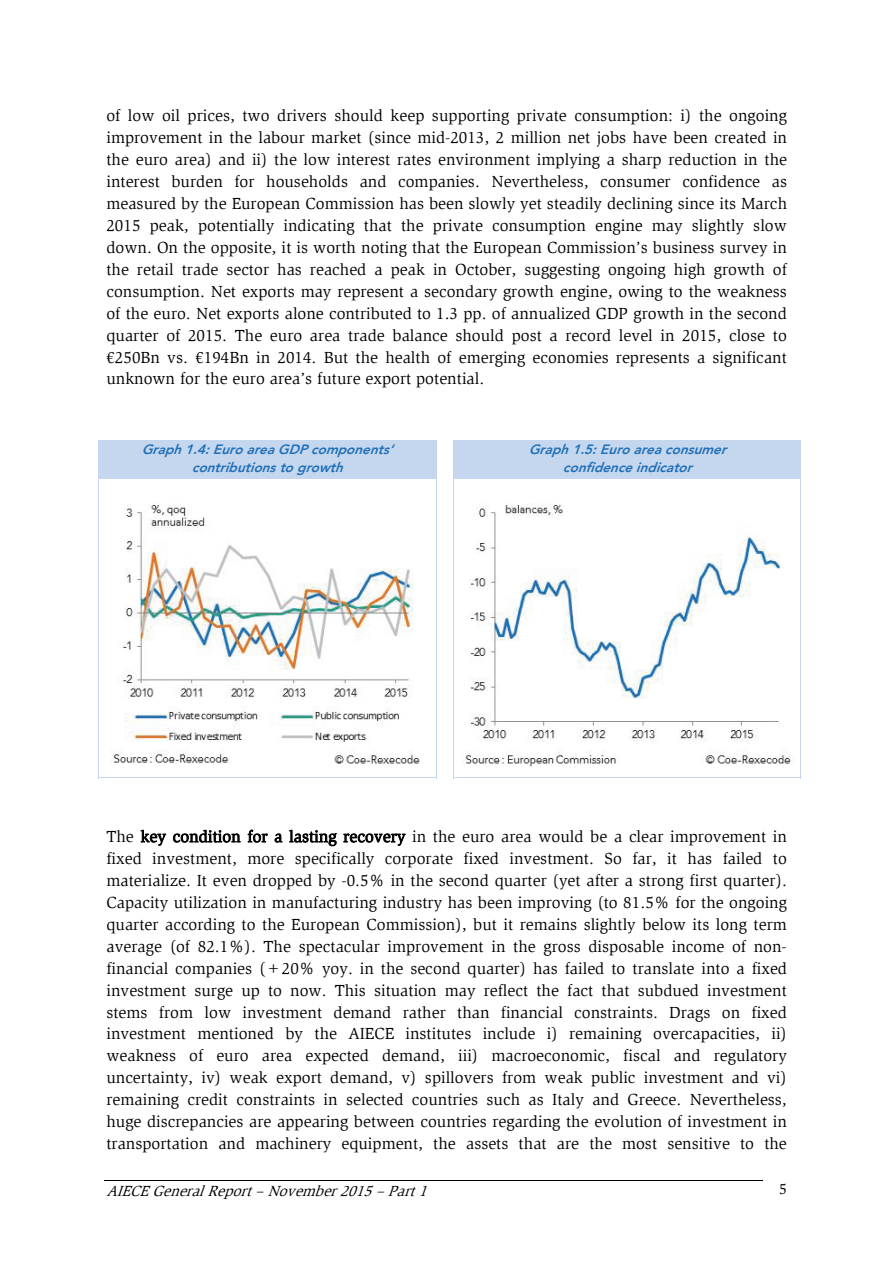
<style>
.page{position:relative;width:893px;height:1263px;background:#fff}
.page>*{position:absolute;margin:0;border:0;box-sizing:border-box;transform-origin:0 0}
.t1{font:16.5px/21.9px "Slimbach LT";color:#000;text-align:justify}
.t2{font:italic 15px "Slimbach LT";color:#000}
.t3{font:15px "Slimbach LT";color:#000}
.t4{font:italic 800 13.5px/18.5px "Avenir LT85";color:#216fb7;text-align:center}
</style>
<div class="page">
<hr style="left:104px;top:1181px;width:658px;height:1px;background:#000">
<div style="left:99px;top:441px;width:337px;height:37px;background:#c4d7ee"></div>
<div style="left:454px;top:441px;width:346px;height:37px;background:#c4d7ee"></div>
<hr style="left:98px;top:440px;width:338px;height:1px;background:#c4d7ee">
<hr style="left:453px;top:440px;width:348px;height:1px;background:#c4d7ee">
<hr style="left:98px;top:441px;width:1px;height:37px;background:#c4d7ee">
<hr style="left:436px;top:441px;width:1px;height:37px;background:#c4d7ee">
<hr style="left:453px;top:441px;width:1px;height:37px;background:#c4d7ee">
<hr style="left:800px;top:441px;width:1px;height:37px;background:#c4d7ee">
<hr style="left:98px;top:478px;width:338px;height:1px;background:#c4d7ee">
<hr style="left:453px;top:478px;width:348px;height:1px;background:#c4d7ee">
<hr style="left:98px;top:479px;width:1px;height:299px;background:#c4d7ee">
<hr style="left:98px;top:778px;width:338px;height:1px;background:#c4d7ee">
<hr style="left:436px;top:479px;width:1px;height:299px;background:#c4d7ee">
<hr style="left:453px;top:479px;width:1px;height:299px;background:#c4d7ee">
<hr style="left:453px;top:778px;width:347px;height:1px;background:#c4d7ee">
<hr style="left:800px;top:479px;width:1px;height:299px;background:#c4d7ee">
<img style="left:110px;top:505px;width:310px;height:259px">
<img style="left:463px;top:503px;width:331px;height:264px">
<p class="t1" style="left:106px;top:105px;width:682px">of low oil prices, two drivers should keep supporting private consumption: i) the ongoing improvement in the labour market (since mid-2013, 2 million net jobs have been created in the euro area) and ii) the low interest rates environment implying a sharp reduction in the interest burden for households and companies. Nevertheless, consumer confidence as measured by the European Commission has been slowly yet steadily declining since its March 2015 peak, potentially indicating that the private consumption engine may slightly slow down. On the opposite, it is worth noting that the European Commission’s business survey in the retail trade sector has reached a peak in October, suggesting ongoing high growth of consumption. Net exports may represent a secondary growth engine, owing to the weakness of the euro. Net exports alone contributed to 1.3 pp. of annualized GDP growth in the second quarter of 2015. The euro area trade balance should post a record level in 2015, close to €250Bn vs. €194Bn in 2014. But the health of emerging economies represents a significant unknown for the euro area’s future export potential.</p>
<p class="t4" style="left:142px;top:441px;width:257px">Graph1.4:EuroareaGDPcomponents’ contributionstogrowth</p>
<p class="t4" style="left:528px;top:441px;width:203px">Graph1.5:Euroareaconsumer confidenceindicator</p>
<p class="t1" style="left:106px;top:826px;width:682px">The key condition for a lasting recovery in the euro area would be a clear improvement in fixed investment, more specifically corporate fixed investment. So far, it has failed to materialize. It even dropped by -0.5% in the second quarter (yet after a strong first quarter).<br>Capacity utilization in manufacturing industry has been improving (to 81.5% for the ongoing quarter according to the European Commission), but it remains slightly below its long term average (of 82.1%). The spectacular improvement in the gross disposable income of non&shy;financial companies (+20% yoy. in the second quarter) has failed to translate into a fixed investment surge up to now. This situation may reflect the fact that subdued investment stems from low investment demand rather than financial constraints. Drags on fixed investment mentioned by the AIECE institutes include i) remaining overcapacities, ii) weakness of euro area expected demand, iii) macroeconomic, fiscal and regulatory uncertainty, iv) weak export demand, v) spillovers from weak public investment and vi) remaining credit constraints in selected countries such as Italy and Greece. Nevertheless, huge discrepancies are appearing between countries regarding the evolution of investment in transportation and machinery equipment, the assets that are the most sensitive to the</p>
<p class="t2" style="left:106px;top:1183px;width:327px">AIECEGeneralReport–November2015–Part1</p>
<p class="t3" style="left:779px;top:1181px;width:9px">5</p>
</div>
